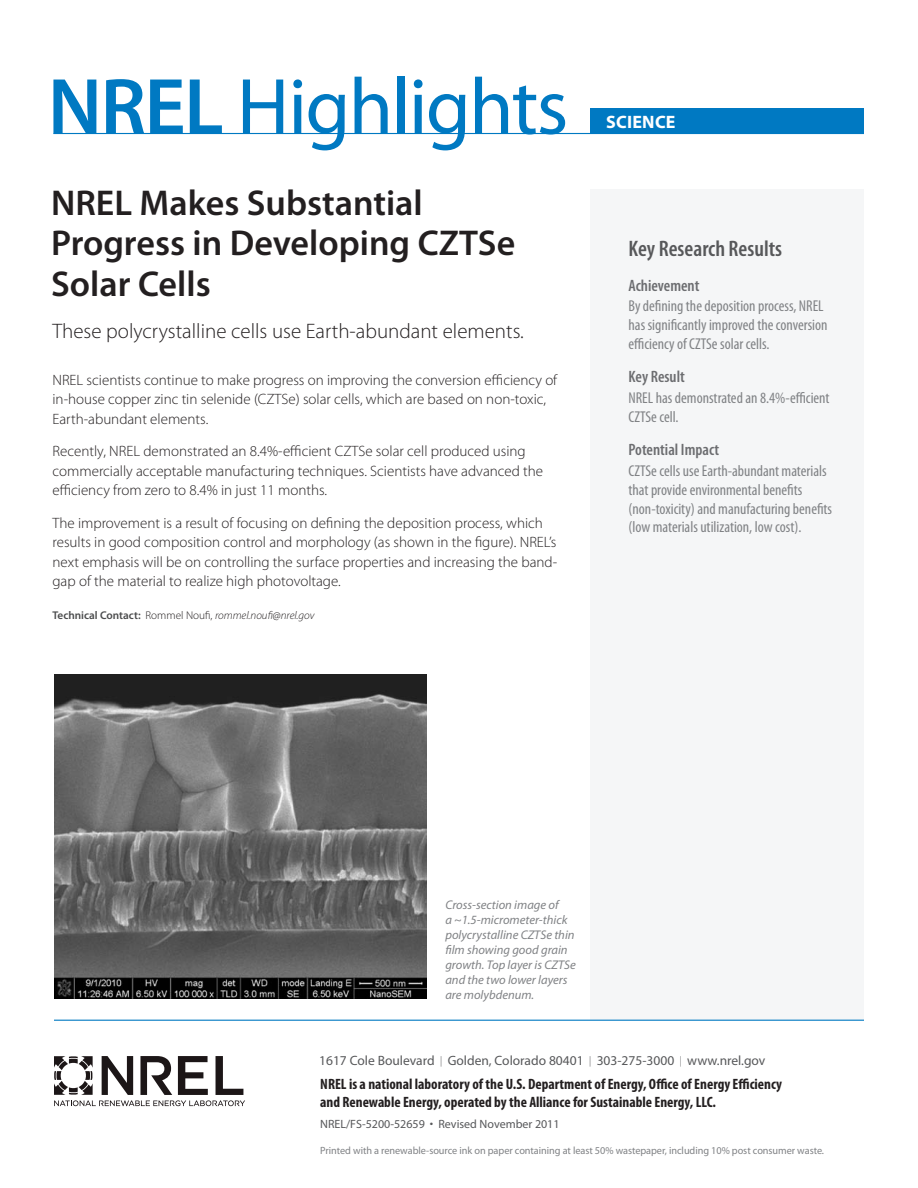
<style>
.page{position:relative;width:918px;height:1188px;background:#fff}
.page>*{position:absolute;margin:0;border:0;box-sizing:border-box;transform-origin:0 0}
.t1{font:80.25px "Myriad Pro";letter-spacing:-.02em;color:#0079c2}
.t2{font:600 36px/40.5px "Myriad Pro";color:#231f20}
.t3{font:600 condensed 22.5px "Myriad Pro";color:#57585a}
.t4{font:300 21px "Myriad Pro";color:#231f20}
.t5{font:700 18px "Myriad Pro";letter-spacing:.015em;color:#fff}
.t6{font:600 condensed 16.5px "Myriad Pro";color:#6c6d70}
.t7{font:condensed 15.75px/18.8px "Myriad Pro";color:#808285}
.t8{font:300 15px/19.5px "Myriad Pro";color:#231f20}
.t9{font:700 condensed 15px/18px "Myriad Pro";color:#231f20}
.t10{font:13.5px "Myriad Pro";color:#57585a}
.t11{font:italic 12.6px/15px "Myriad Pro";color:#808285}
.t12{font:12px "Myriad Pro";color:#57585a}
.t13{font:italic 300 11.25px "Myriad Pro";color:#231f20}
.t14{font:10.5px "Myriad Pro";letter-spacing:-.005em;color:#808285}
.s1{font-weight:600}
.s2{font-weight:600;font-style:normal;color:#4b4c4d}
.s3{font-style:normal}
.s4{font-weight:300;font-size:10.5px}
</style>
<div class="page">
<hr style="left:53px;top:133px;width:811px;height:1px;background:#0079c2">
<div style="left:591px;top:109px;width:273px;height:24px;background:#0079c2"></div>
<div style="left:591px;top:189px;width:273px;height:831px;background:#f5f6f7"></div>
<hr style="left:54px;top:1020px;width:810px;height:1px;background:#0079c2">
<svg style="left:54px;top:1056px;width:191px;height:50px"></svg>
<img style="left:54px;top:675px;width:373px;height:323px">
<h1 class="t1" style="left:48px;top:57px;width:522px"><span class="s1">NREL</span> Highlights</h1>
<h2 class="t2" style="left:51px;top:182px;width:466px">NREL Makes Substantial<br>Progress in Developing CZTSe<br>Solar Cells</h2>
<h3 class="t4" style="left:52px;top:319px;width:473px">These polycrystalline cells use Earth-abundant elements.</h3>
<p class="t8" style="left:52px;top:370px;width:506px">NREL scientists continue to make progress on improving the conversion efficiency of in-house copper zinc tin selenide (CZTSe) solar cells, which are based on non-toxic,<br>Earth-abundant elements.</p>
<p class="t8" style="left:52px;top:441px;width:492px">Recently, NREL demonstrated an 8.4%-efficient CZTSe solar cell produced using commercially acceptable manufacturing techniques. Scientists have advanced the efficiency from zero to 8.4% in just 11 months.</p>
<p class="t8" style="left:52px;top:513px;width:506px">The improvement is a result of focusing on defining the deposition process, which results in good composition control and morphology (as shown in the figure). NREL’s next emphasis will be on controlling the surface properties and increasing the band&shy;gap of the material to realize high photovoltage.</p>
<p class="t13" style="left:52px;top:609px;width:264px"><span class="s2">Technical Contact:</span> <span class="s3">Rommel Noufi,</span> rommel.noufi@nrel.gov</p>
<p class="t5" style="left:606px;top:110px;width:71px">SCIENCE</p>
<h3 class="t3" style="left:629px;top:234px;width:155px">Key Research Results</h3>
<p class="t6" style="left:629px;top:275px;width:72px">Achievement</p>
<p class="t7" style="left:629px;top:297px;width:201px">By defining the deposition process, NREL has significantly improved the conversion efficiency of CZTSe solar cells.</p>
<p class="t6" style="left:629px;top:367px;width:58px">Key Result</p>
<p class="t7" style="left:629px;top:388px;width:203px">NREL has demonstrated an 8.4%-efficient<br>CZTSe cell.</p>
<p class="t6" style="left:629px;top:440px;width:92px">Potential Impact</p>
<p class="t7" style="left:629px;top:461px;width:205px">CZTSe cells use Earth-abundant materials that provide environmental benefits (non-toxicity) and manufacturing benefits (low materials utilization, low cost).</p>
<p class="t11" style="left:445px;top:897px;width:132px">Cross-section image of<br>a ~1.5-micrometer-thick polycrystalline CZTSe thin film showing good grain growth. Top layer is CZTSe and the two lower layers are molybdenum.</p>
<p class="t10" style="left:319px;top:1052px;width:448px">1617 Cole Boulevard <span class="s4">|</span> Golden, Colorado 80401 <span class="s4">|</span> 303-275-3000 <span class="s4">|</span> www.nrel.gov</p>
<p class="t9" style="left:320px;top:1074px;width:463px">NREL is a national laboratory of the U.S. Department of Energy, Office of Energy Efficiency and Renewable Energy, operated by the Alliance for Sustainable Energy, LLC.</p>
<p class="t12" style="left:320px;top:1117px;width:241px">NREL/FS-5200-52659 • Revised November 2011</p>
<p class="t14" style="left:320px;top:1144px;width:505px">Printed with a renewable-source ink on paper containing at least 50% wastepaper, including 10% post consumer waste.</p>
</div>
